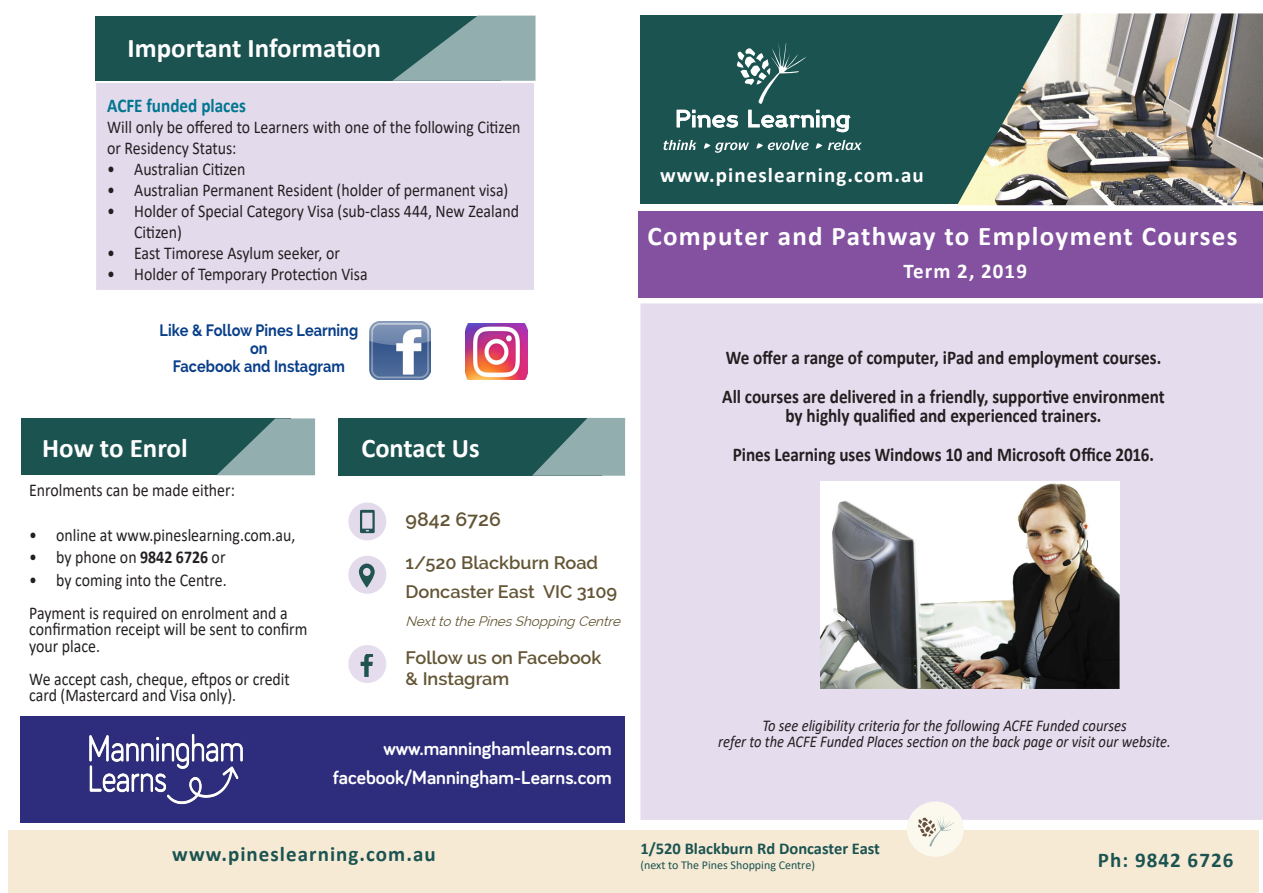
<style>
.page{position:relative;width:1263px;height:893px;background:#fff}
.page>*{position:absolute;margin:0;border:0;box-sizing:border-box;transform-origin:0 0}
.t1{font:700 27px "Calibri";color:#fff}
.t2{font:700 27px "Calibri";letter-spacing:.05em;color:#fff}
.t3{font:700 21px "Calibri";letter-spacing:.05em;color:#1b5351}
.t4{font:700 21px "Calibri";letter-spacing:.05em;color:#fff}
.CourseTiming{font:700 19.5px "Calibri";letter-spacing:-.005em;color:#231f20;scale:.88 1}
.t5{font:700 19.5px "Bariol";color:#fff}
.t6{font:700 19.5px "Calibri";color:#007690;scale:.88 1}
.t7{font:600 19.5px "Raleway";color:#635535}
.t8{font:600 18.15px/20.9px "Raleway";color:#635535}
.t9{font:18px/16.5px "Calibri";color:#231f20;scale:.88 1}
.CourseTiming-2{font:italic 16.5px "Calibri";color:#231f20;scale:.88 1}
.t10{font:700 16.5px "Raleway";color:#083e89;scale:.88 1}
.t11{font:700 16.5px "Calibri";color:#1b5351}
.t12{font:italic 13.5px "Raleway";color:#635535}
.t13{font:12px "Calibri";color:#1b5351}
.s1{font-weight:700}
</style>
<div class="page">
<div style="left:640px;top:15px;width:607px;height:189px;background:#1b5351"></div>
<img style="left:957px;top:13px;width:306px;height:192px">
<svg style="left:664px;top:140px;width:33px;height:10px"></svg>
<svg style="left:704px;top:142px;width:45px;height:11px"></svg>
<svg style="left:756px;top:140px;width:53px;height:10px"></svg>
<svg style="left:816px;top:140px;width:46px;height:10px"></svg>
<svg style="left:737px;top:43px;width:70px;height:61px"></svg>
<svg style="left:677px;top:110px;width:61px;height:18px"></svg>
<svg style="left:748px;top:110px;width:102px;height:22px"></svg>
<div style="left:639px;top:211px;width:624px;height:87px;background:#8351a0"></div>
<div style="left:9px;top:830px;width:1250px;height:63px;background:#f6ead5"></div>
<div style="left:96px;top:16px;width:405px;height:65px;background:#1b5351"></div>
<svg style="left:392px;top:16px;width:143px;height:65px"></svg>
<div style="left:338px;top:418px;width:263px;height:58px;background:#1b5351"></div>
<svg style="left:532px;top:418px;width:93px;height:58px"></svg>
<div style="left:348px;top:502px;width:38px;height:38px;background:#e3daec;border-radius:50%"></div>
<svg style="left:360px;top:510px;width:15px;height:23px"></svg>
<div style="left:348px;top:556px;width:38px;height:38px;background:#e3daec;border-radius:50%"></div>
<svg style="left:359px;top:564px;width:16px;height:24px"></svg>
<div style="left:348px;top:645px;width:38px;height:38px;background:#e5dced;border-radius:50%"></div>
<svg style="left:361px;top:654px;width:12px;height:23px"></svg>
<div style="left:640px;top:303px;width:623px;height:517px;background:#e5dced"></div>
<img style="left:821px;top:482px;width:298px;height:207px">
<div style="left:21px;top:419px;width:270px;height:56px;background:#1b5351"></div>
<svg style="left:216px;top:418px;width:99px;height:57px"></svg>
<div style="left:95px;top:81px;width:440px;height:210px;background:#e3daec;border:2px solid #fff"></div>
<div style="left:907px;top:801px;width:57px;height:56px;background:#fbf8ed;border-radius:50%"></div>
<svg style="left:918px;top:817px;width:37px;height:30px"></svg>
<div style="left:21px;top:716px;width:604px;height:106px;background:#2e2d7d"></div>
<img style="left:89px;top:733px;width:154px;height:72px">
<img style="left:465px;top:323px;width:62px;height:57px">
<img style="left:370px;top:321px;width:60px;height:58px">
<p class="t1" style="left:128px;top:29px;width:255px">Important Information</p>
<p class="t6" style="left:107px;top:92px;width:159px">ACFE funded places</p>
<p class="t9" style="left:107px;top:116px;width:471px;line-height:21px">Will only be offered to Learners with one of the following Citizen or Residency Status:</p>
<p class="t9" style="left:107px;top:161px;width:159px">• Australian Citizen</p>
<p class="t9" style="left:107px;top:182px;width:457px">• Australian Permanent Resident (holder of permanent visa)</p>
<p class="t9" style="left:134px;top:200px;width:439px;line-height:21px;text-indent:-27px">• Holder of Special Category Visa (sub-class 444, New Zealand<br>Citizen)</p>
<p class="t9" style="left:107px;top:245px;width:266px">• East Timorese Asylum seeker, or</p>
<p class="t9" style="left:107px;top:266px;width:298px">• Holder of Temporary Protection Visa</p>
<p class="t10" style="left:160px;top:320px;width:227px">Like &amp; Follow Pines Learning</p>
<p class="t10" style="left:250px;top:338px;width:21px">on</p>
<p class="t10" style="left:173px;top:356px;width:197px">Facebook and Instagram</p>
<p class="t1" style="left:42px;top:429px;width:147px">How to Enrol</p>
<p class="t9" style="left:29px;top:481px;width:235px">Enrolments can be made either:</p>
<p class="t9" style="left:29px;top:526px;width:304px">• online at www.pineslearning.com.au,</p>
<p class="t9" style="left:29px;top:548px;width:225px">• by phone on <span class="s1">9842 6726</span> or</p>
<p class="t9" style="left:29px;top:571px;width:226px">• by coming into the Centre.</p>
<p class="t9" style="left:29px;top:604px;width:318px">Payment is required on enrolment and a confirmation receipt will be sent to confirm your place.</p>
<p class="t9" style="left:29px;top:670px;width:298px">We accept cash, cheque, eftpos or credit card (Mastercard and Visa only).</p>
<p class="t1" style="left:361px;top:429px;width:120px">Contact Us</p>
<p class="t7" style="left:405px;top:508px;width:97px">9842 6726</p>
<p class="t8" style="left:405px;top:553px;width:194px">1/520 Blackburn Road</p>
<p class="t8" style="left:405px;top:581px;width:213px">Doncaster East VIC 3109</p>
<p class="t12" style="left:405px;top:614px;width:220px">Nextto the PinesShopping Centre</p>
<p class="t8" style="left:405px;top:647px;width:197px">Follow us on Facebook &amp; Instagram</p>
<p class="t5" style="left:383px;top:735px;width:230px">www.manninghamlearns.com</p>
<p class="t5" style="left:333px;top:764px;width:281px">facebook/Manningham-Learns.com</p>
<p class="t4" style="left:660px;top:160px;width:265px">www.pineslearning.com.au</p>
<p class="t2" style="left:647px;top:217px;width:592px">Computer and Pathway to Employment Courses</p>
<p class="t4" style="left:904px;top:256px;width:125px">Term 2, 2019</p>
<p class="CourseTiming" style="left:726px;top:343px;width:496px">We offer a range of computer, iPad and employment courses.</p>
<p class="CourseTiming" style="left:722px;top:382px;width:504px">All courses are delivered in a friendly, supportive environment</p>
<p class="CourseTiming" style="left:785px;top:402px;width:361px">by highly qualified and experienced trainers.</p>
<p class="CourseTiming" style="left:733px;top:441px;width:480px">Pines Learning uses Windows 10 and Microsoft Office 2016.</p>
<p class="CourseTiming-2" style="left:762px;top:714px;width:415px">To see eligibility criteria for the following ACFE Funded courses</p>
<p class="CourseTiming-2" style="left:718px;top:730px;width:516px">refer to the ACFE Funded Places section on the back page or visit our website.</p>
<p class="t11" style="left:640px;top:836px;width:241px">1/520 Blackburn Rd Doncaster East</p>
<p class="t13" style="left:640px;top:856px;width:176px">(next to The Pines Shopping Centre)</p>
<p class="t3" style="left:172px;top:839px;width:265px">www.pineslearning.com.au</p>
<p class="t3" style="left:1098px;top:846px;width:137px">Ph: 9842 6726</p>
</div>
